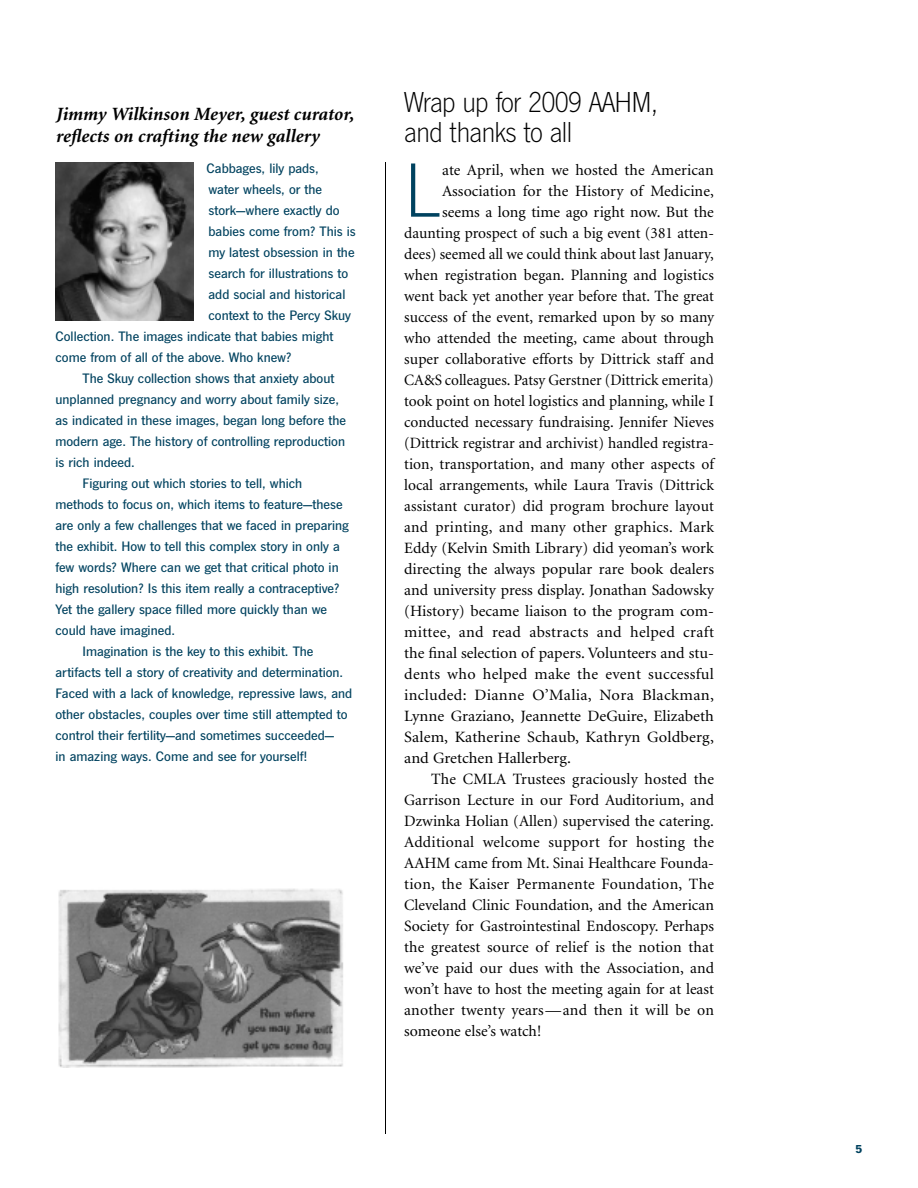
<style>
.page{position:relative;width:918px;height:1188px;background:#fff}
.page>*{position:absolute;margin:0;border:0;box-sizing:border-box;transform-origin:0 0}
.t1{font:79.8px "News Got T Ligh";color:#00425f}
.t2{font:30px/30px "News Got T Ligh";letter-spacing:-.025em;color:#000}
.t3{font:italic 700 18.75px/22.5px "Minion";color:#000}
.t4{font:15.75px "Minion";color:#000}
.t5{font:15.75px "Minion";letter-spacing:.02em;color:#000}
.t6{font:15.75px "Minion";color:#000;scale:1.04 1}
.t7{font:500 14.25px "News Got T";color:#00425f;scale:1.04 1}
.t8{font:700 12px "News Got T";color:#00425f}
</style>
<div class="page">
<hr style="left:385px;top:162px;width:1px;height:972px;background:#000">
<img style="left:55px;top:162px;width:139px;height:159px">
<img style="left:58px;top:888px;width:285px;height:180px">
<p class="t3" style="left:56px;top:104px;width:300px">Jimmy Wilkinson Meyer, guest curator, reflects on crafting the new gallery</p>
<p class="t7" style="left:207px;top:163px;width:110px">Cabbages, lily pads,</p>
<p class="t7" style="left:208px;top:184px;width:111px">water wheels, or the</p>
<p class="t7" style="left:208px;top:205px;width:128px">stork—where exactly do</p>
<p class="t7" style="left:208px;top:226px;width:143px">babies come from? This is</p>
<p class="t7" style="left:208px;top:247px;width:142px">my latest obsession in the</p>
<p class="t7" style="left:208px;top:268px;width:136px">search for illustrations to</p>
<p class="t7" style="left:208px;top:289px;width:133px">add social and historical</p>
<p class="t7" style="left:208px;top:310px;width:138px">context to the Percy Skuy</p>
<p class="t7" style="left:55px;top:331px;width:269px">Collection. The images indicate that babies might</p>
<p class="t7" style="left:55px;top:352px;width:229px">come from of all of the above. Who knew?</p>
<p class="t7" style="left:82px;top:373px;width:244px">The Skuy collection shows that anxiety about</p>
<p class="t7" style="left:55px;top:394px;width:274px">unplanned pregnancy and worry about family size,</p>
<p class="t7" style="left:55px;top:415px;width:281px">as indicated in these images, began long before the</p>
<p class="t7" style="left:55px;top:436px;width:280px">modern age. The history of controlling reproduction</p>
<p class="t7" style="left:55px;top:457px;width:78px">is rich indeed.</p>
<p class="t7" style="left:82px;top:478px;width:213px">Figuring out which stories to tell, which</p>
<p class="t7" style="left:55px;top:499px;width:278px">methods to focus on, which items to feature—these</p>
<p class="t7" style="left:55px;top:520px;width:284px">are only a few challenges that we faced in preparing</p>
<p class="t7" style="left:55px;top:541px;width:275px">the exhibit. How to tell this complex story in only a</p>
<p class="t7" style="left:55px;top:562px;width:274px">few words? Where can we get that critical photo in</p>
<p class="t7" style="left:55px;top:583px;width:275px">high resolution? Is this item really a contraceptive?</p>
<p class="t7" style="left:55px;top:604px;width:263px">Yet the gallery space filled more quickly than we</p>
<p class="t7" style="left:55px;top:625px;width:116px">could have imagined.</p>
<p class="t7" style="left:82px;top:646px;width:224px">Imagination is the key to this exhibit. The</p>
<p class="t7" style="left:55px;top:667px;width:278px">artifacts tell a story of creativity and determination.</p>
<p class="t7" style="left:55px;top:688px;width:287px">Faced with a lack of knowledge, repressive laws, and</p>
<p class="t7" style="left:55px;top:709px;width:282px">other obstacles, couples over time still attempted to</p>
<p class="t7" style="left:55px;top:730px;width:269px">control their fertility—and sometimes succeeded—</p>
<p class="t7" style="left:55px;top:751px;width:244px">in amazing ways. Come and see for yourself!</p>
<h2 class="t2" style="left:404px;top:89px;width:255px">Wrap up for 2009 AAHM, and thanks to all</h2>
<h1 class="t1" style="left:404px;top:160px;width:38px">L</h1>
<p class="t4" style="left:442px;top:163px;width:273px">ate April, when we hosted the American</p>
<p class="t4" style="left:442px;top:184px;width:273px">Association for the History of Medicine,</p>
<p class="t4" style="left:442px;top:205px;width:273px">seems a long time ago right now. But the</p>
<p class="t4" style="left:404px;top:226px;width:311px">daunting prospect of such a big event (381 atten-</p>
<p class="t4" style="left:404px;top:247px;width:311px">dees) seemed all we could think about last January,</p>
<p class="t4" style="left:404px;top:268px;width:311px">when registration began. Planning and logistics</p>
<p class="t4" style="left:404px;top:289px;width:311px">went back yet another year before that. The great</p>
<p class="t4" style="left:404px;top:310px;width:311px">success of the event, remarked upon by so many</p>
<p class="t4" style="left:404px;top:331px;width:311px">who attended the meeting, came about through</p>
<p class="t4" style="left:404px;top:352px;width:311px">super collaborative efforts by Dittrick staff and</p>
<p class="t4" style="left:404px;top:373px;width:311px">CA&amp;S colleagues. Patsy Gerstner (Dittrick emerita)</p>
<p class="t4" style="left:404px;top:394px;width:311px">took point on hotel logistics and planning, while I</p>
<p class="t4" style="left:404px;top:415px;width:311px">conducted necessary fundraising. Jennifer Nieves</p>
<p class="t4" style="left:404px;top:436px;width:311px">(Dittrick registrar and archivist) handled registra-</p>
<p class="t4" style="left:404px;top:457px;width:311px">tion, transportation, and many other aspects of</p>
<p class="t4" style="left:404px;top:478px;width:311px">local arrangements, while Laura Travis (Dittrick</p>
<p class="t4" style="left:404px;top:499px;width:311px">assistant curator) did program brochure layout</p>
<p class="t5" style="left:404px;top:520px;width:311px">and printing, and many other graphics. Mark</p>
<p class="t4" style="left:404px;top:541px;width:311px">Eddy (Kelvin Smith Library) did yeoman’s work</p>
<p class="t4" style="left:404px;top:562px;width:311px">directing the always popular rare book dealers</p>
<p class="t4" style="left:404px;top:583px;width:311px">and university press display. Jonathan Sadowsky</p>
<p class="t4" style="left:404px;top:604px;width:311px">(History) became liaison to the program com-</p>
<p class="t5" style="left:404px;top:625px;width:311px">mittee, and read abstracts and helped craft</p>
<p class="t4" style="left:404px;top:646px;width:311px">the final selection of papers. Volunteers and stu-</p>
<p class="t5" style="left:404px;top:667px;width:311px">dents who helped make the event successful</p>
<p class="t5" style="left:404px;top:688px;width:311px">included: Dianne O’Malia, Nora Blackman,</p>
<p class="t6" style="left:404px;top:709px;width:299px">Lynne Graziano, Jeannette DeGuire, Elizabeth</p>
<p class="t6" style="left:404px;top:730px;width:299px">Salem, Katherine Schaub, Kathryn Goldberg,</p>
<p class="t6" style="left:404px;top:751px;width:162px">and Gretchen Hallerberg.</p>
<p class="t4" style="left:431px;top:772px;width:284px">The CMLA Trustees graciously hosted the</p>
<p class="t4" style="left:404px;top:793px;width:311px">Garrison Lecture in our Ford Auditorium, and</p>
<p class="t4" style="left:404px;top:814px;width:311px">Dzwinka Holian (Allen) supervised the catering.</p>
<p class="t5" style="left:404px;top:835px;width:311px">Additional welcome support for hosting the</p>
<p class="t4" style="left:404px;top:856px;width:311px">AAHM came from Mt. Sinai Healthcare Founda-</p>
<p class="t5" style="left:404px;top:877px;width:311px">tion, the Kaiser Permanente Foundation, The</p>
<p class="t4" style="left:404px;top:898px;width:311px">Cleveland Clinic Foundation, and the American</p>
<p class="t4" style="left:404px;top:919px;width:311px">Society for Gastrointestinal Endoscopy. Perhaps</p>
<p class="t4" style="left:404px;top:940px;width:311px">the greatest source of relief is the notion that</p>
<p class="t4" style="left:404px;top:961px;width:311px">we’ve paid our dues with the Association, and</p>
<p class="t4" style="left:404px;top:982px;width:311px">won’t have to host the meeting again for at least</p>
<p class="t4" style="left:404px;top:1003px;width:311px">another twenty years—and then it will be on</p>
<p class="t4" style="left:404px;top:1024px;width:139px">someone else’s watch!</p>
<p class="t8" style="left:856px;top:1144px;width:8px">5</p>
</div>
